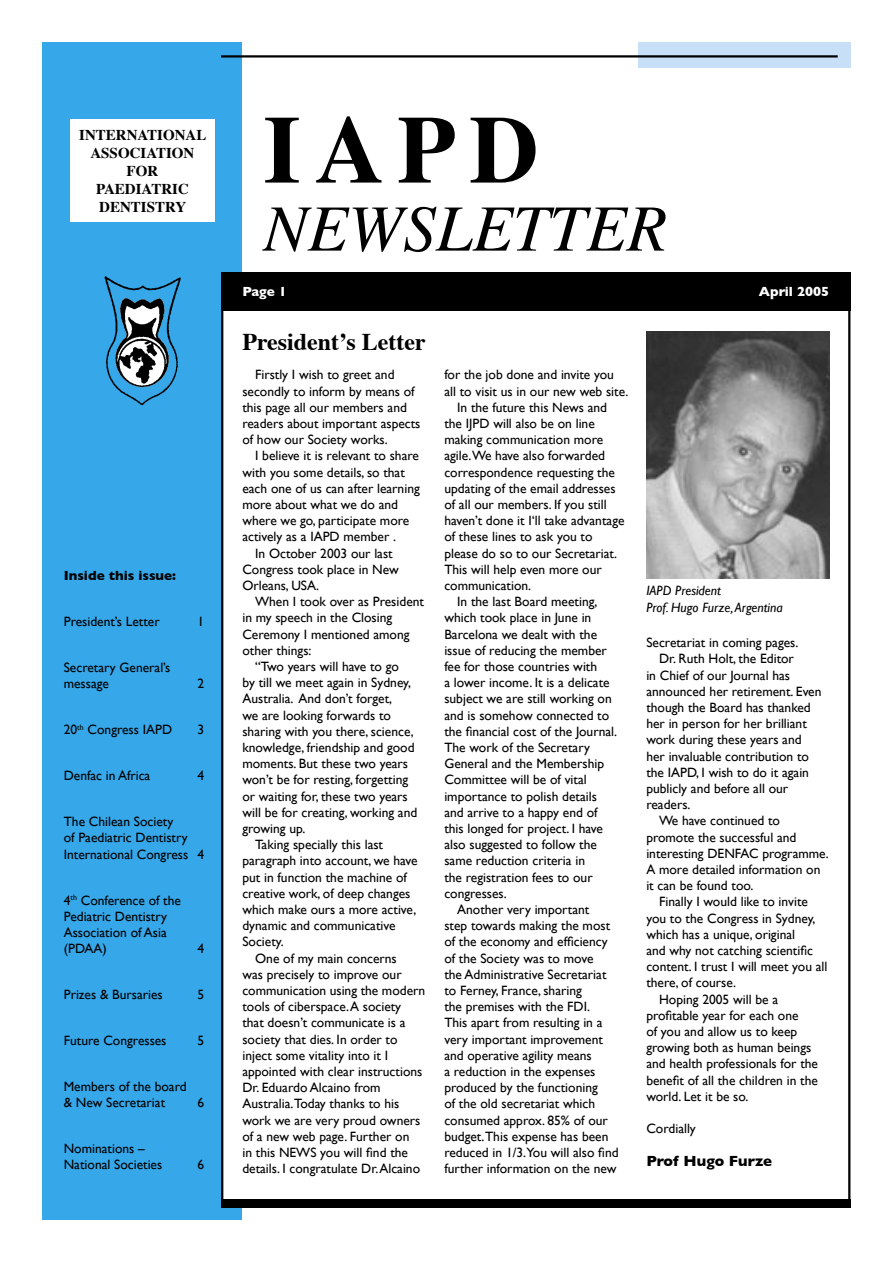
<style>
.page{position:relative;width:893px;height:1263px;background:#fff}
.page>*{position:absolute;margin:0;border:0;box-sizing:border-box;transform-origin:0 0}
.t1{font:700 96px "Times";color:#000}
.t2{font:italic 66px "Times";color:#000}
.story_head{font:700 24px "Times";color:#000}
.t3{font:700 15px "Times";color:#000}
.author{font:700 15px "Gill Sans";color:#000}
.text{font:13.5px/16.2px "Gill Sans";color:#000}
.t4{font:italic 13.5px "Gill Sans";color:#000}
.t5{font:700 13.5px "Gill Sans";color:#000}
.t6{font:700 13.5px "Gill Sans";color:#fff}
.text_range_left{font:13.5px "Gill Sans";color:#000}
</style>
<div class="page">
<div style="left:638px;top:43px;width:212px;height:25px;background:#c8e0f7"></div>
<div style="left:43px;top:43px;width:199px;height:1177px;background:#36a7e9"></div>
<div style="left:70px;top:119px;width:145px;height:102px;background:#fff"></div>
<hr style="left:221px;top:55px;width:617px;height:3px;background:#000">
<div style="left:222px;top:273px;width:627px;height:933px;background:#fff"></div>
<div style="left:221px;top:1199px;width:629px;height:9px;background:#000"></div>
<div style="left:221px;top:272px;width:629px;height:38px;background:#000"></div>
<img style="left:646px;top:332px;width:183px;height:246px">
<img style="left:104px;top:276px;width:77px;height:130px">
<p class="t3" style="left:79px;top:125px;width:129px">INTERNATIONAL</p>
<p class="t3" style="left:90px;top:143px;width:105px">ASSOCIATION</p>
<p class="t3" style="left:127px;top:161px;width:33px">FOR</p>
<p class="t3" style="left:96px;top:179px;width:94px">PAEDIATRIC</p>
<p class="t3" style="left:99px;top:197px;width:88px">DENTISTRY</p>
<p class="t5" style="left:64px;top:568px;width:114px">Inside this issue:</p>
<p class="text" style="left:64px;top:613px;width:97px">President’s Letter</p>
<p class="text" style="left:197px;top:613px;width:8px">1</p>
<p class="text" style="left:64px;top:659px;width:108px">Secretary General’s message</p>
<p class="text" style="left:197px;top:675px;width:8px">2</p>
<p class="text" style="left:64px;top:721px;width:110px">20<sup>th</sup> Congress IAPD</p>
<p class="text" style="left:197px;top:721px;width:8px">3</p>
<p class="text" style="left:64px;top:767px;width:88px">Denfac in Africa</p>
<p class="text" style="left:197px;top:767px;width:8px">4</p>
<p class="text" style="left:64px;top:813px;width:142px">The Chilean Society<br>of Paediatric Dentistry<br>International Congress 4</p>
<p class="text" style="left:64px;top:892px;width:119px">4<sup>th</sup> Conference of the<br>Pediatric Dentistry<br>Association of Asia (PDAA)</p>
<p class="text" style="left:197px;top:940px;width:8px">4</p>
<p class="text" style="left:64px;top:986px;width:101px">Prizes &amp; Bursaries</p>
<p class="text" style="left:197px;top:986px;width:8px">5</p>
<p class="text" style="left:64px;top:1032px;width:104px">Future Congresses</p>
<p class="text" style="left:197px;top:1032px;width:8px">5</p>
<p class="text" style="left:64px;top:1078px;width:124px">Members of the board &amp; New Secretariat</p>
<p class="text" style="left:197px;top:1094px;width:8px">6</p>
<p class="text" style="left:64px;top:1140px;width:100px">Nominations –<br>National Societies</p>
<p class="text" style="left:197px;top:1157px;width:8px">6</p>
<p class="t1" style="left:264px;top:86px;width:276px">IAPD</p>
<p class="t2" style="left:264px;top:187px;width:405px">NEWSLETTER</p>
<p class="t6" style="left:242px;top:284px;width:46px">Page 1</p>
<p class="t6" style="left:759px;top:284px;width:72px">April 2005</p>
<p class="story_head" style="left:242px;top:325px;width:185px">Presidentʼs Letter</p>
<p class="text" style="left:242px;top:367px;width:180px;text-indent:13px">Firstly I wish to greet and secondly to inform by means of this page all our members and readers about important aspects of how our Society works.</p>
<p class="text" style="left:242px;top:448px;width:179px;text-indent:13px">I believe it is relevant to share with you some details, so that each one of us can after learning more about what we do and where we go, participate more actively as a IAPD member .</p>
<p class="text" style="left:242px;top:545px;width:158px;text-indent:13px">In October 2003 our last<br>Congress took place in New<br>Orleans, USA.</p>
<p class="text" style="left:242px;top:593px;width:183px;text-indent:13px">When I took over as President in my speech in the Closing<br>Ceremony I mentioned among other things:</p>
<p class="text" style="left:242px;top:658px;width:176px;text-indent:13px">“Two years will have to go<br>by till we meet again in Sydney,<br>Australia. And don’t forget,<br>we are looking forwards to sharing with you there, science, knowledge, friendship and good moments. But these two years won’t be for resting, forgetting or waiting for, these two years will be for creating, working and growing up.</p>
<p class="text" style="left:242px;top:836px;width:177px;text-indent:13px">Taking specially this last paragraph into account, we have put in function the machine of creative work, of deep changes which make ours a more active, dynamic and communicative<br>Society.</p>
<p class="text" style="left:242px;top:950px;width:184px;text-indent:13px">One of my main concerns<br>was precisely to improve our communication using the modern tools of ciberspace. A society that doesn’t communicate is a society that dies. In order to inject some vitality into it I appointed with clear instructions<br>Dr. Eduardo Alcaino from<br>Australia.Today thanks to his work we are very proud owners of a new web page. Further on<br>in this NEWS you will find the details. I congratulate Dr. Alcaino</p>
<p class="text" style="left:444px;top:367px;width:186px">for the job done and invite you all to visit us in our new web site.</p>
<p class="text" style="left:444px;top:399px;width:182px;text-indent:13px">In the future this News and the IJPD will also be on line making communication more agile.We have also forwarded correspondence requesting the updating of the email addresses of all our members. If you still haven’t done it I‘ll take advantage of these lines to ask you to please do so to our Secretariat.<br>This will help even more our communication.</p>
<p class="text" style="left:444px;top:593px;width:174px;text-indent:13px">In the last Board meeting, which took place in June in<br>Barcelona we dealt with the issue of reducing the member fee for those countries with<br>a lower income. It is a delicate subject we are still working on and is somehow connected to the financial cost of the Journal.<br>The work of the Secretary<br>General and the Membership<br>Committee will be of vital importance to polish details and arrive to a happy end of this longed for project. I have also suggested to follow the same reduction criteria in<br>the registration fees to our congresses.</p>
<p class="text" style="left:444px;top:901px;width:176px;text-indent:13px">Another very important<br>step towards making the most of the economy and efficiency of the Society was to move<br>the Administrative Secretariat to Ferney, France, sharing<br>the premises with the FDI.<br>This apart from resulting in a very important improvement and operative agility means<br>a reduction in the expenses produced by the functioning<br>of the old secretariat which consumed approx. 85% of our budget.This expense has been reduced in 1/3.You will also find further information on the new</p>
<p class="t4" style="left:646px;top:583px;width:76px">IAPD President</p>
<p class="t4" style="left:646px;top:599px;width:138px">Prof. Hugo Furze, Argentina</p>
<p class="text" style="left:646px;top:634px;width:154px">Secretariat in coming pages.</p>
<p class="text" style="left:646px;top:651px;width:177px;text-indent:13px">Dr. Ruth Holt, the Editor<br>in Chief of our Journal has announced her retirement. Even though the Board has thanked her in person for her brilliant work during these years and her invaluable contribution to the IAPD, I wish to do it again publicly and before all our readers.</p>
<p class="text" style="left:646px;top:813px;width:184px;text-indent:13px">We have continued to promote the successful and interesting DENFAC programme.<br>A more detailed information on it can be found too.</p>
<p class="text" style="left:646px;top:894px;width:183px;text-indent:13px">Finally I would like to invite you to the Congress in Sydney, which has a unique, original<br>and why not catching scientific content. I trust I will meet you all there, of course.</p>
<p class="text" style="left:646px;top:991px;width:173px;text-indent:13px">Hoping 2005 will be a profitable year for each one<br>of you and allow us to keep growing both as human beings and health professionals for the benefit of all the children in the world. Let it be so.</p>
<p class="text_range_left" style="left:646px;top:1121px;width:51px">Cordially</p>
<p class="author" style="left:646px;top:1152px;width:127px">Prof Hugo Furze</p>
</div>
